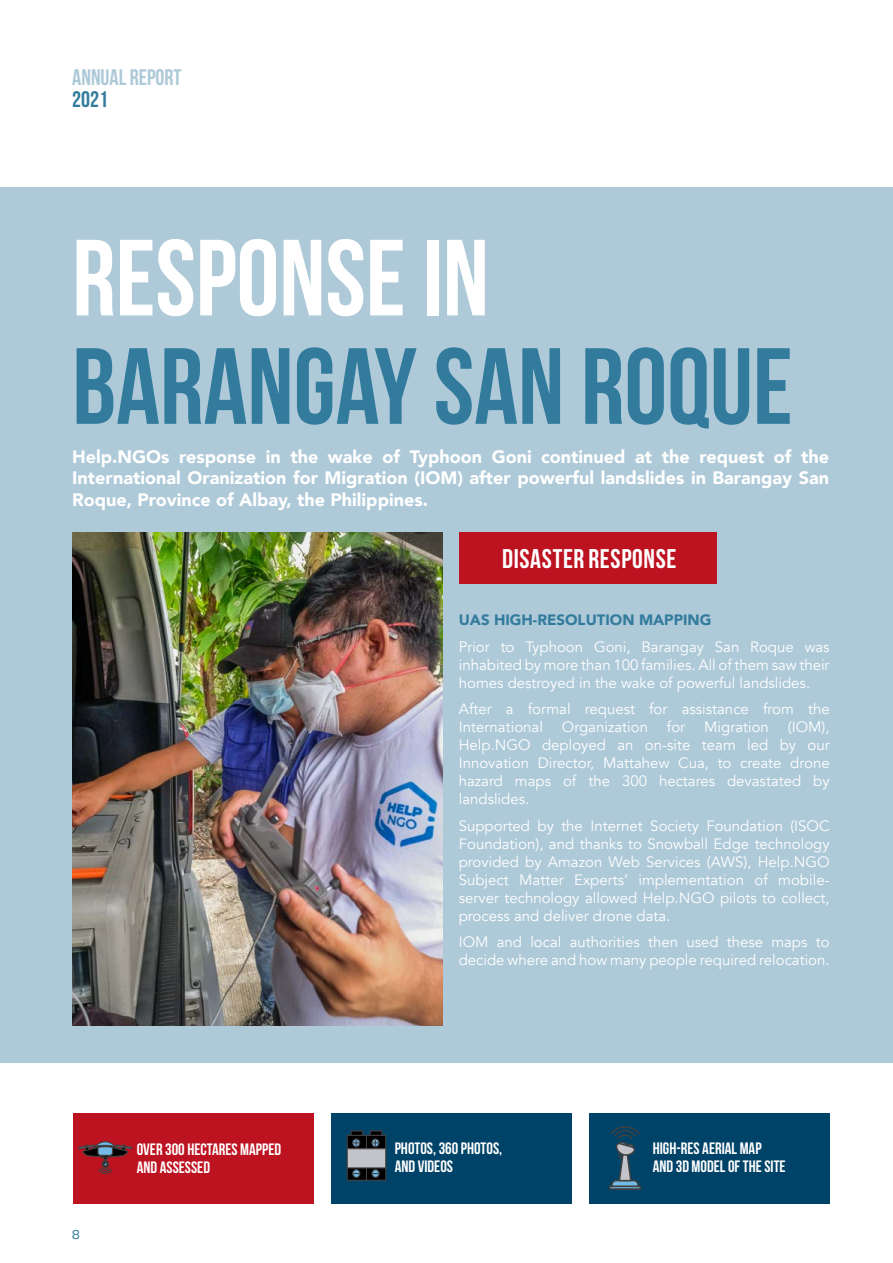
<style>
.page{position:relative;width:893px;height:1263px;background:#fff}
.page>*{position:absolute;margin:0;border:0;box-sizing:border-box;transform-origin:0 0}
.t1{font:108px "Bebas Neue";color:#327b9d}
.t2{font:108px "Bebas Neue";color:#fff}
.t3{font:27px "Bebas Neue";letter-spacing:.025em;color:#fff}
.t4{font:22.5px "Bebas Neue";color:#aec9d8}
.t5{font:22.5px "Bebas Neue";color:#327b9d}
.t6{font:900 18px/21.6px "Avenir";color:#fff;text-align:justify}
.t7{font:16.5px/18px "Bebas Neue";color:#fff}
.t8{font:15px/18px "Avenir";color:#fff;text-align:justify}
.t9{font:900 15px "Avenir";color:#327b9d}
.t10{font:13.5px "Titillium Web";color:#327b9d}
</style>
<div class="page">
<div style="left:0;top:187px;width:893px;height:876px;background:#aec9d8"></div>
<div style="left:459px;top:532px;width:258px;height:52px;background:#bd1220"></div>
<img style="left:72px;top:532px;width:371px;height:493px">
<div style="left:73px;top:1113px;width:241px;height:90px;background:#bd1220"></div>
<div style="left:331px;top:1113px;width:241px;height:90px;background:#004368"></div>
<div style="left:589px;top:1113px;width:241px;height:90px;background:#004368"></div>
<svg style="left:609px;top:1186px;width:32px;height:4px"></svg>
<hr style="left:610px;top:1187px;width:30px;height:1px;background:#424040">
<svg style="left:610px;top:1126px;width:30px;height:61px"></svg>
<svg style="left:78px;top:1141px;width:54px;height:33px"></svg>
<svg style="left:347px;top:1130px;width:39px;height:51px;background:#565c61"></svg>
<h3 class="t4" style="left:72px;top:65px;width:111px">ANNUAL REPORT</h3>
<h3 class="t5" style="left:72px;top:87px;width:37px">2021</h3>
<h1 class="t2" style="left:72px;top:219px;width:418px">RESPONSE IN</h1>
<h1 class="t1" style="left:72px;top:327px;width:722px">BARANGAY SAN ROQUE</h1>
<p class="t6" style="left:72px;top:445px;width:758px">Help.NGOs response in the wake of Typhoon Goni continued at the request of the International Oranization for Migration (IOM) after powerful landslides in Barangay San Roque, Province of Albay, the Philippines.</p>
<h2 class="t3" style="left:502px;top:544px;width:176px">DISASTER RESPONSE</h2>
<p class="t9" style="left:459px;top:607px;width:254px">UAS HIGH-RESOLUTION MAPPING</p>
<p class="t8" style="left:459px;top:638px;width:372px">Prior to Typhoon Goni, Barangay San Roque was inhabited by more than 100 families. All of them saw their homes destroyed in the wake of powerful landslides.</p>
<p class="t8" style="left:459px;top:700px;width:372px">After a formal request for assistance from the<br>International</p>
<p class="t8" style="left:562px;top:718px;width:88px">Organization</p>
<p class="t8" style="left:667px;top:718px;width:20px">for</p>
<p class="t8" style="left:704px;top:718px;width:66px">Migration</p>
<p class="t8" style="left:459px;top:718px;width:372px;text-indent:329px">(IOM), Help.NGO deployed an on-site team led by our Innovation Director, Mattahew Cua, to create drone hazard maps of the 300 hectares devastated by landslides.</p>
<p class="t8" style="left:459px;top:817px;width:372px">Supported by the Internet Society Foundation (ISOC Foundation), and thanks to Snowball Edge technology provided by Amazon Web Services (AWS), Help.NGO Subject Matter Experts’ implementation of mobile&shy;server technology allowed Help.NGO pilots to collect, process and deliver drone data.</p>
<p class="t8" style="left:459px;top:933px;width:372px">IOM and local authorities then used these maps to decide where and how many people required relocation.</p>
<p class="t10" style="left:72px;top:1224px;width:9px">8</p>
<p class="t7" style="left:137px;top:1140px;width:146px">OVER 300 HECTARES MAPPED<br>AND ASSESSED</p>
<p class="t7" style="left:395px;top:1139px;width:109px">PHOTOS, 360 PHOTOS,<br>AND VIDEOS</p>
<p class="t7" style="left:653px;top:1139px;width:134px">HIGH-RES AERIAL MAP<br>AND 3D MODEL OF THE SITE</p>
</div>
